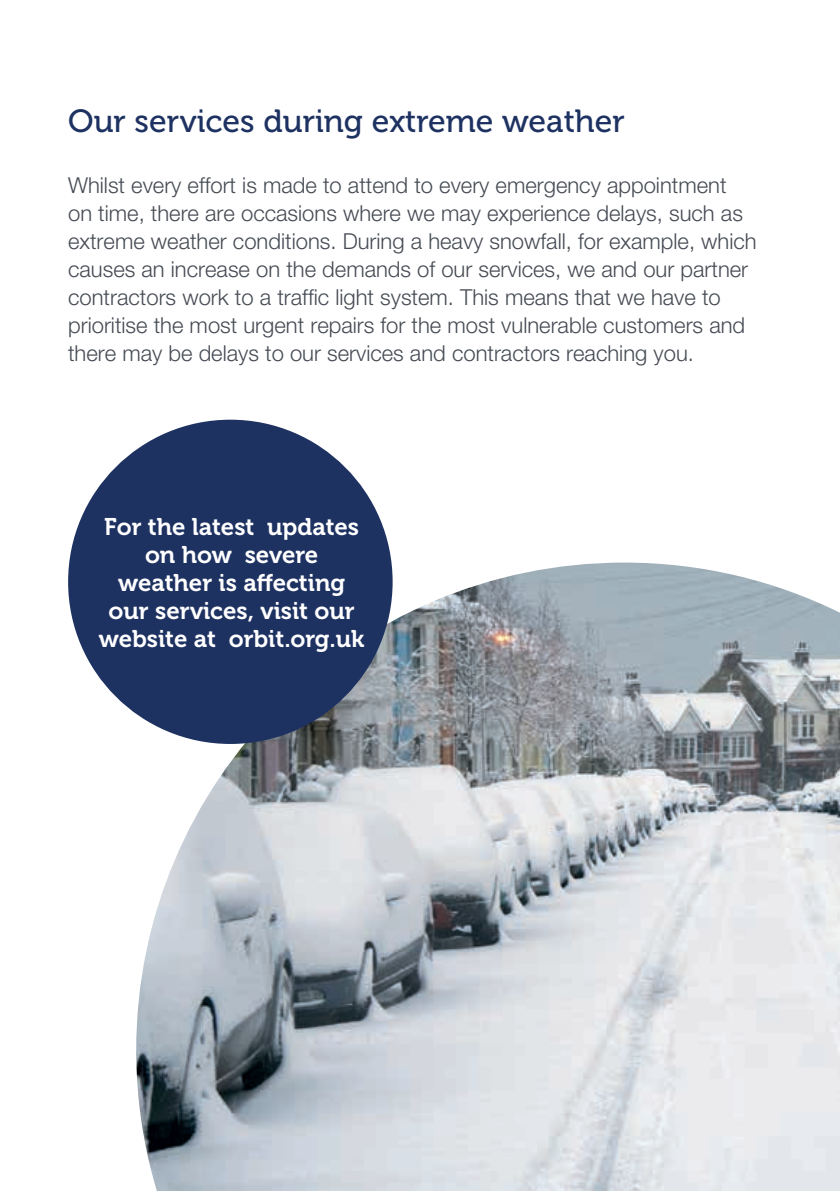
<style>
.page{position:relative;width:840px;height:1191px;background:#fff}
.page>*{position:absolute;margin:0;border:0;box-sizing:border-box;transform-origin:0 0}
.t1{font:32px "Museo 500";color:#1e3262}
.t2{font:24px/28px "Museo 700";color:#fff;text-align:center}
.t3{font:300 22px/28px "Helvetica Neue LT Std";color:#464b54}
</style>
<div class="page">
<img style="left:136px;top:562px;width:703px;height:629px">
<div style="left:68px;top:420px;width:324px;height:324px;background:#1e3262;border-radius:50%"></div>
<h1 class="t1" style="left:68px;top:103px;width:558px">Our services during extreme weather</h1>
<p class="t3" style="left:68px;top:171px;width:689px">Whilst every effort is made to attend to every emergency appointment<br>on time, there are occasions where we may experience delays, such as extreme weather conditions. During a heavy snowfall, for example, which causes an increase on the demands of our services, we and our partner contractors work to a traffic light system. This means that we have to prioritise the most urgent repairs for the most vulnerable customers and there may be delays to our services and contractors reaching you.</p>
<p class="t2" style="left:99px;top:513px;width:267px">For the latest updates on how severe weather is affecting our services, visit our website at orbit.org.uk</p>
</div>
